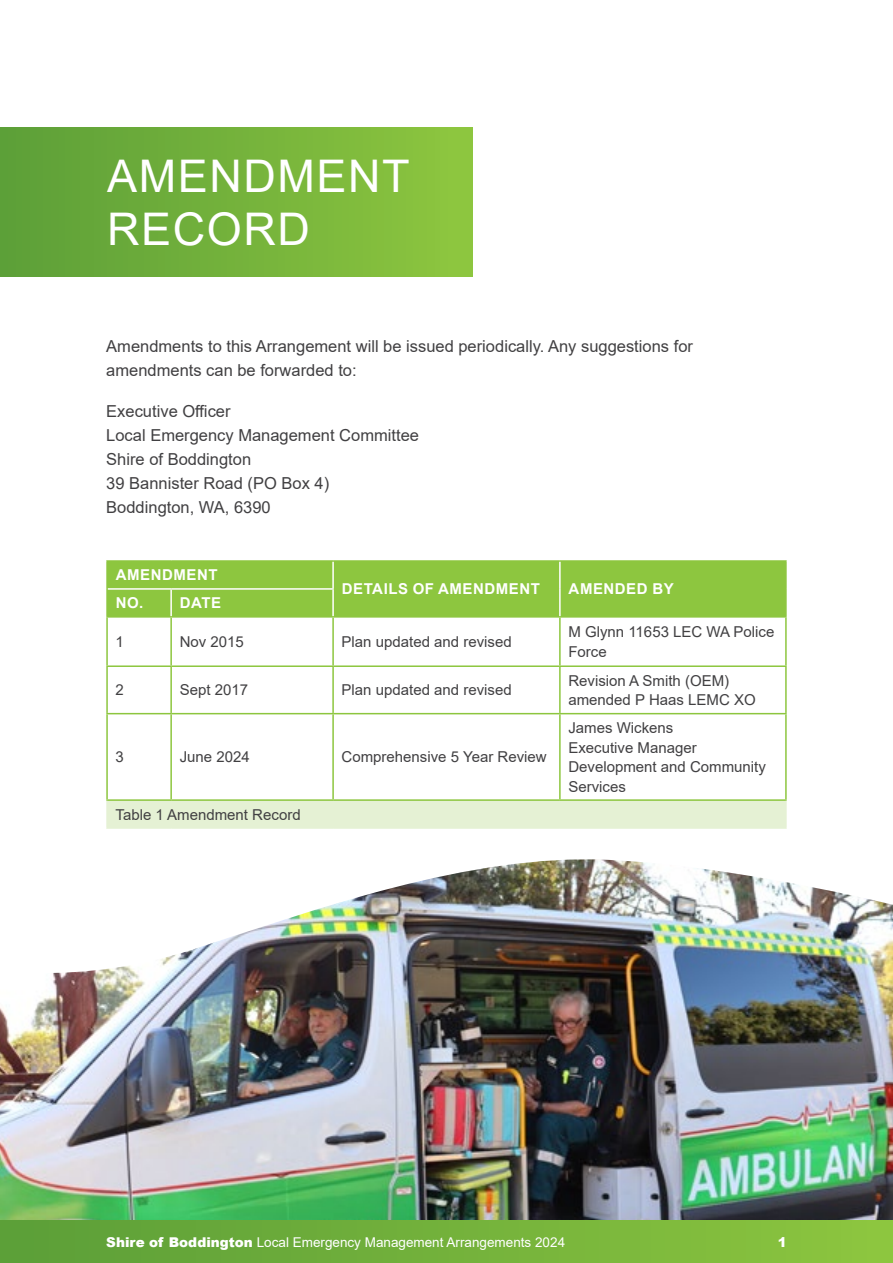
<style>
.page{position:relative;width:893px;height:1263px;background:#fff}
.page>*{position:absolute;margin:0;border:0;box-sizing:border-box;transform-origin:0 0}
.t1{font:45px/52.5px "Arial";letter-spacing:.035em;color:#fff}
.t2{font:16.5px/24px "Arial";color:#414042}
.t3{font:15px/19.5px "Arial";color:#414042}
.t4{font:700 15px "Arial";letter-spacing:.035em;color:#fff}
.t5{font:13.5px "Arial";color:#fff}
.t6{font:900 13.5px "Arial";color:#fff}
.s1{font-weight:900}
</style>
<div class="page">
<img style="left:0;top:988px;width:893px;height:232px">
<img style="left:52px;top:712px;width:841px;height:276px">
<div style="left:108px;top:562px;width:677px;height:54px;background:#8dc63f"></div>
<div style="left:107px;top:800px;width:679px;height:28px;background:#e5f1d4"></div>
<hr style="left:106px;top:560px;width:65px;height:2px;background:#8dc63f">
<hr style="left:106px;top:562px;width:2px;height:27px;background:#8dc63f">
<hr style="left:171px;top:560px;width:162px;height:2px;background:#8dc63f">
<hr style="left:333px;top:560px;width:227px;height:2px;background:#8dc63f">
<hr style="left:560px;top:560px;width:227px;height:2px;background:#8dc63f">
<hr style="left:785px;top:562px;width:2px;height:27px;background:#8dc63f">
<hr style="left:785px;top:589px;width:2px;height:27px;background:#8dc63f">
<hr style="left:106px;top:589px;width:2px;height:27px;background:#8dc63f">
<hr style="left:106px;top:616px;width:65px;height:2px;background:#8dc63f">
<hr style="left:106px;top:618px;width:2px;height:47px;background:#8dc63f">
<hr style="left:171px;top:616px;width:162px;height:2px;background:#8dc63f">
<hr style="left:170px;top:618px;width:2px;height:47px;background:#8dc63f">
<hr style="left:333px;top:616px;width:227px;height:2px;background:#8dc63f">
<hr style="left:332px;top:618px;width:2px;height:47px;background:#8dc63f">
<hr style="left:560px;top:616px;width:227px;height:2px;background:#8dc63f">
<hr style="left:559px;top:618px;width:2px;height:47px;background:#8dc63f">
<hr style="left:785px;top:618px;width:2px;height:47px;background:#8dc63f">
<hr style="left:106px;top:665px;width:65px;height:2px;background:#8dc63f">
<hr style="left:106px;top:667px;width:2px;height:46px;background:#8dc63f">
<hr style="left:171px;top:665px;width:162px;height:2px;background:#8dc63f">
<hr style="left:170px;top:667px;width:2px;height:46px;background:#8dc63f">
<hr style="left:333px;top:665px;width:227px;height:2px;background:#8dc63f">
<hr style="left:332px;top:667px;width:2px;height:46px;background:#8dc63f">
<hr style="left:560px;top:665px;width:227px;height:2px;background:#8dc63f">
<hr style="left:559px;top:667px;width:2px;height:46px;background:#8dc63f">
<hr style="left:785px;top:667px;width:2px;height:46px;background:#8dc63f">
<hr style="left:106px;top:713px;width:65px;height:1px;background:#8dc63f">
<hr style="left:106px;top:714px;width:2px;height:85px;background:#8dc63f">
<hr style="left:171px;top:713px;width:162px;height:1px;background:#8dc63f">
<hr style="left:170px;top:714px;width:2px;height:85px;background:#8dc63f">
<hr style="left:333px;top:713px;width:227px;height:1px;background:#8dc63f">
<hr style="left:332px;top:714px;width:2px;height:85px;background:#8dc63f">
<hr style="left:560px;top:713px;width:227px;height:1px;background:#8dc63f">
<hr style="left:559px;top:714px;width:2px;height:85px;background:#8dc63f">
<hr style="left:785px;top:714px;width:2px;height:85px;background:#8dc63f">
<hr style="left:106px;top:799px;width:65px;height:2px;background:#8dc63f">
<hr style="left:171px;top:799px;width:162px;height:2px;background:#8dc63f">
<hr style="left:333px;top:799px;width:227px;height:2px;background:#8dc63f">
<hr style="left:560px;top:799px;width:227px;height:2px;background:#8dc63f">
<hr style="left:332px;top:562px;width:2px;height:26px;background:#fff">
<hr style="left:559px;top:562px;width:2px;height:27px;background:#fff">
<hr style="left:559px;top:589px;width:2px;height:27px;background:#fff">
<hr style="left:108px;top:588px;width:63px;height:2px;background:#fff">
<hr style="left:171px;top:588px;width:163px;height:2px;background:#fff">
<hr style="left:170px;top:590px;width:2px;height:26px;background:#fff">
<hr style="left:332px;top:590px;width:2px;height:26px;background:#fff">
<hr style="left:106px;top:801px;width:2px;height:26px;background:#e5f1d4">
<hr style="left:785px;top:801px;width:2px;height:26px;background:#e5f1d4">
<hr style="left:106px;top:827px;width:65px;height:2px;background:#e5f1d4">
<hr style="left:171px;top:827px;width:162px;height:2px;background:#e5f1d4">
<hr style="left:333px;top:827px;width:227px;height:2px;background:#e5f1d4">
<hr style="left:560px;top:827px;width:227px;height:2px;background:#e5f1d4">
<div style="left:0;top:128px;width:473px;height:148px;background:linear-gradient(to right,#5c9f38,#8ec63f)"></div>
<div style="left:0;top:1220px;width:893px;height:43px;background:linear-gradient(to right,#5b9e38,#8cc53f)"></div>
<h1 class="t1" style="left:107px;top:150px;width:304px">AMENDMENT<br>RECORD</h1>
<p class="t2" style="left:106px;top:334px;width:588px">Amendments to this Arrangement will be issued periodically. Any suggestions for amendments can be forwarded to:</p>
<p class="t2" style="left:106px;top:399px;width:314px">Executive Officer<br>Local Emergency Management Committee<br>Shire of Boddington<br>39 Bannister Road (PO Box 4)<br>Boddington, WA, 6390</p>
<p class="t4" style="left:116px;top:565px;width:103px">AMENDMENT</p>
<p class="t4" style="left:342px;top:578px;width:200px">DETAILS OF AMENDMENT</p>
<p class="t4" style="left:569px;top:578px;width:107px">AMENDED BY</p>
<p class="t4" style="left:116px;top:592px;width:29px">NO.</p>
<p class="t4" style="left:180px;top:592px;width:43px">DATE</p>
<p class="t3" style="left:116px;top:632px;width:10px">1</p>
<p class="t3" style="left:180px;top:632px;width:66px">Nov 2015</p>
<p class="t3" style="left:342px;top:632px;width:172px">Plan updated and revised</p>
<p class="t3" style="left:568px;top:622px;width:207px">M Glynn 11653 LEC WA Police<br>Force</p>
<p class="t3" style="left:116px;top:680px;width:10px">2</p>
<p class="t3" style="left:180px;top:680px;width:70px">Sept 2017</p>
<p class="t3" style="left:342px;top:680px;width:172px">Plan updated and revised</p>
<p class="t3" style="left:568px;top:670px;width:189px">Revision A Smith (OEM) amended P Haas LEMC XO</p>
<p class="t3" style="left:116px;top:747px;width:10px">3</p>
<p class="t3" style="left:180px;top:747px;width:72px">June 2024</p>
<p class="t3" style="left:342px;top:747px;width:207px">Comprehensive 5 Year Review</p>
<p class="t3" style="left:116px;top:804px;width:187px">Table 1 Amendment Record</p>
<p class="t3" style="left:568px;top:718px;width:199px">James Wickens<br>Executive Manager<br>Development and Community<br>Services</p>
<p class="t5" style="left:106px;top:1233px;width:460px"><span class="s1">Shire of Boddington</span> Local Emergency Management Arrangements 2024</p>
<p class="t6" style="left:778px;top:1233px;width:11px">1</p>
</div>
